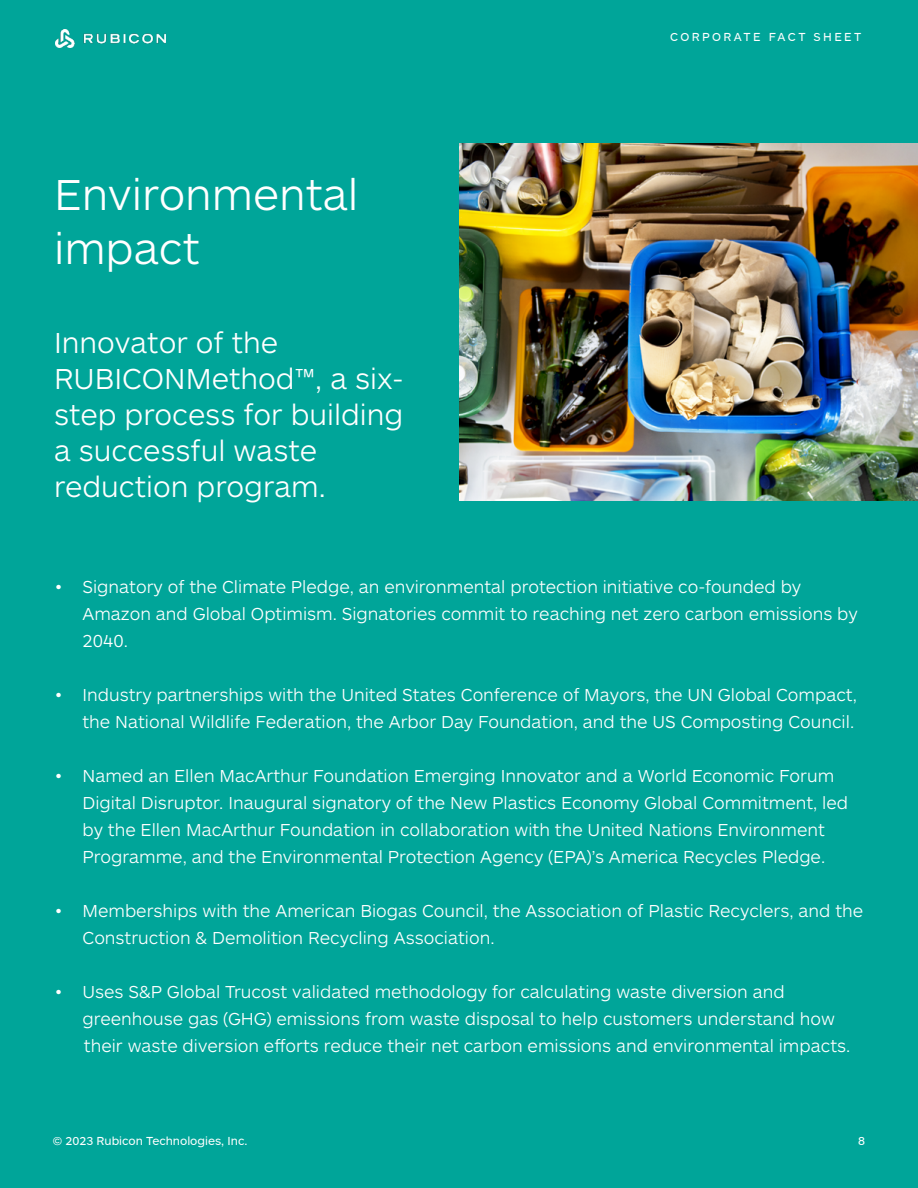
<style>
.page{position:relative;width:918px;height:1188px;background:#00a599}
.page>*{position:absolute;margin:0;border:0;box-sizing:border-box;transform-origin:0 0}
.t1{font:300 45px/54px "ARS Maquette";color:#fff}
.t2{font:300 30px/36px "ARS Maquette";color:#fff}
.t3{font:300 18px/27px "ARS Maquette";color:#fff}
.t4{font:12px "ARS Maquette";color:#fff}
.t5{font:12px "ARS Maquette";letter-spacing:.2em;color:#fff}
</style>
<div class="page">
<img style="left:56px;top:29px;width:110px;height:18px">
<img style="left:459px;top:143px;width:459px;height:357px">
<h1 class="t1" style="left:54px;top:165px;width:306px">Environmental impact</h1>
<h2 class="t2" style="left:54px;top:323px;width:351px">Innovator of the<br>RUBICONMethod™, a six&shy;step process for building a successful waste reduction program.</h2>
<p class="t5" style="left:670px;top:30px;width:193px">CORPORATE FACT SHEET</p>
<p class="t3" style="left:82px;top:573px;width:777px;text-indent:-27px">• Signatory of the Climate Pledge, an environmental protection initiative co-founded by<br>Amazon and Global Optimism. Signatories commit to reaching net zero carbon emissions by<br>2040.</p>
<p class="t3" style="left:56px;top:681px;width:803px;text-align:right">• Industry partnerships with the United States Conference of Mayors, the UN Global Compact, the National Wildlife Federation, the Arbor Day Foundation, and the US Composting Council.</p>
<p class="t3" style="left:82px;top:762px;width:767px;text-indent:-27px">• Named an Ellen MacArthur Foundation Emerging Innovator and a World Economic Forum Digital Disruptor. Inaugural signatory of the New Plastics Economy Global Commitment, led by the Ellen MacArthur Foundation in collaboration with the United Nations Environment Programme, and the Environmental Protection Agency (EPA)’s America Recycles Pledge.</p>
<p class="t3" style="left:82px;top:897px;width:782px;text-indent:-27px">• Memberships with the American Biogas Council, the Association of Plastic Recyclers, and the<br>Construction &amp; Demolition Recycling Association.</p>
<p class="t3" style="left:82px;top:978px;width:769px;text-indent:-27px">• Uses S&amp;P Global Trucost validated methodology for calculating waste diversion and greenhouse gas (GHG) emissions from waste disposal to help customers understand how their waste diversion efforts reduce their net carbon emissions and environmental impacts.</p>
<p class="t4" style="left:53px;top:1134px;width:196px">© 2023 Rubicon Technologies, Inc.</p>
<p class="t4" style="left:858px;top:1134px;width:8px">8</p>
</div>
